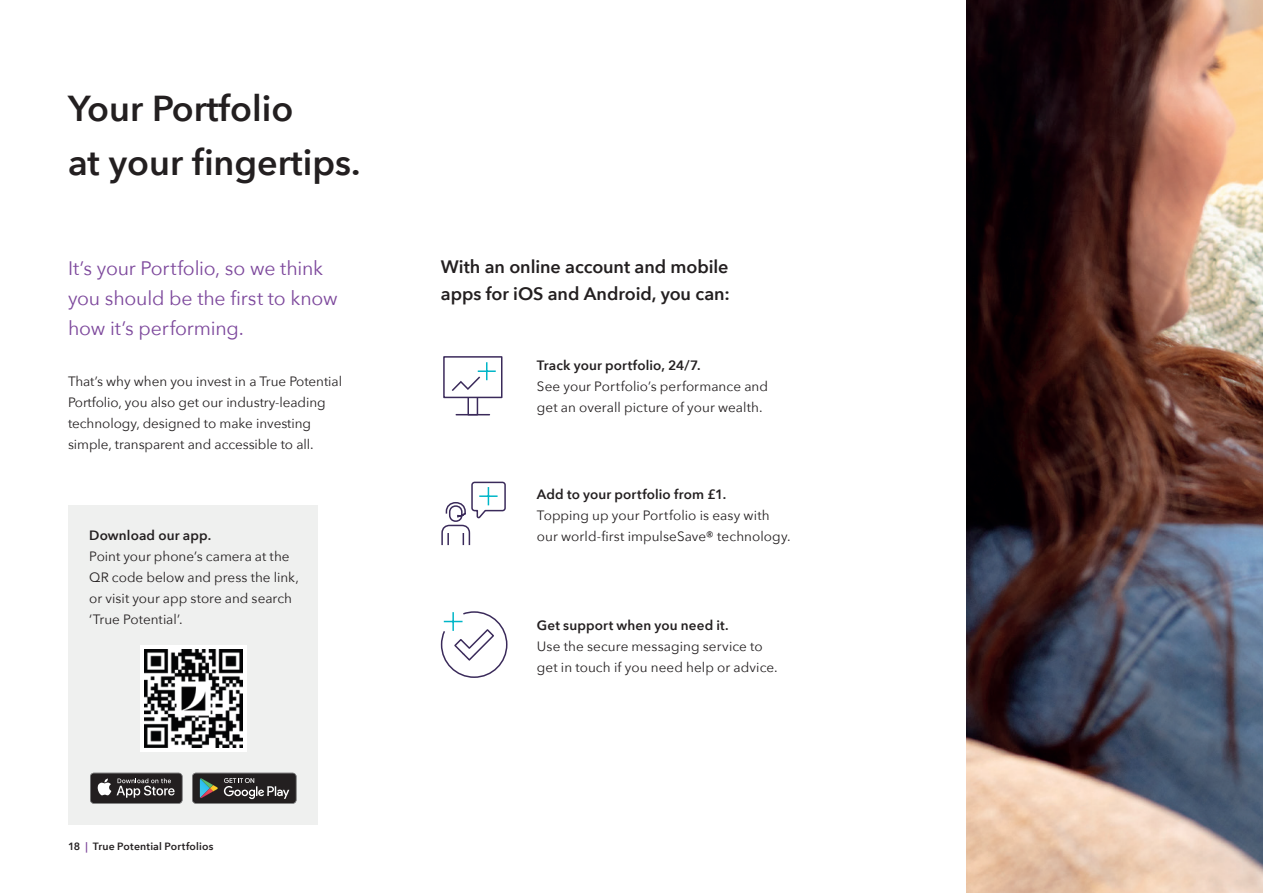
<style>
.page{position:relative;width:1263px;height:893px;background:#fff}
.page>*{position:absolute;margin:0;border:0;box-sizing:border-box;transform-origin:0 0}
.t1{font:600 36px "Avenir Next";color:#231f20}
.t2{font:19.5px/30px "Avenir Next";letter-spacing:-.01em;color:#7d489c}
.t3{font:600 18px/27px "Avenir Next";letter-spacing:-.005em;color:#231f20}
.t4{font:13.5px/21px "Avenir Next";color:#231f20}
.t5{font:600 13.5px "Avenir Next";letter-spacing:.01em;color:#231f20}
.t6{font:600 10.5px "Avenir Next";letter-spacing:.02em;color:#231f20}
.s1{color:#7d489c}
</style>
<div class="page">
<hr style="left:456px;top:414px;width:33px;height:1px;background:#3a2a5a">
<div style="left:467px;top:396px;width:11px;height:19px;background:#fff;border:2px solid #3a2a5a"></div>
<div style="left:443px;top:356px;width:59px;height:42px;background:#fff;border:2px solid #3a2a5a"></div>
<svg style="left:451px;top:362px;width:45px;height:29px"></svg>
<svg style="left:440px;top:611px;width:68px;height:67px"></svg>
<svg style="left:441px;top:481px;width:65px;height:65px"></svg>
<div style="left:68px;top:505px;width:250px;height:320px;background:#eff0ef"></div>
<svg style="left:192px;top:773px;width:104px;height:31px;background:#424242"></svg>
<svg style="left:90px;top:773px;width:92px;height:31px;background:#4a4748"></svg>
<img style="left:967px;top:0;width:296px;height:893px">
<div style="left:140px;top:645px;width:106px;height:106px;background:#fff"></div>
<img style="left:144px;top:649px;width:98px;height:98px">
<p class="t1" style="left:68px;top:78px;width:227px">Your Portfolio</p>
<p class="t1" style="left:68px;top:132px;width:294px">at your fingertips.</p>
<p class="t2" style="left:68px;top:252px;width:271px">It’s your Portfolio, so we think you should be the first to know how it’s performing.</p>
<p class="t4" style="left:68px;top:370px;width:276px">That’s why when you invest in a True Potential Portfolio, you also get our industry-leading technology, designed to make investing simple, transparent and accessible to all.</p>
<p class="t3" style="left:441px;top:253px;width:290px">With an online account and mobile apps for iOS and Android, you can:</p>
<p class="t5" style="left:537px;top:353px;width:165px">Track your portfolio, 24/7.</p>
<p class="t4" style="left:537px;top:375px;width:233px">See your Portfolio’s performance and get an overall picture of your wealth.</p>
<p class="t5" style="left:537px;top:483px;width:191px">Add to your portfolio from £1.</p>
<p class="t4" style="left:537px;top:504px;width:234px">Topping up your Portfolio is easy with</p>
<p class="t5" style="left:89px;top:524px;width:123px">Download our app.</p>
<p class="t4" style="left:537px;top:525px;width:255px">our world-first impulseSave® technology.</p>
<p class="t4" style="left:89px;top:545px;width:211px">Point your phone’s camera at the<br>QR code below and press the link, or visit your app store and search ‘True Potential’.</p>
<p class="t5" style="left:537px;top:613px;width:193px">Get support when you need it.</p>
<p class="t4" style="left:537px;top:635px;width:227px">Use the secure messaging service to</p>
<p class="t4" style="left:537px;top:656px;width:242px">get in touch if you need help or advice.</p>
<p class="t6" style="left:68px;top:838px;width:147px">18 <span class="s1">|</span> True Potential Portfolios</p>
</div>
